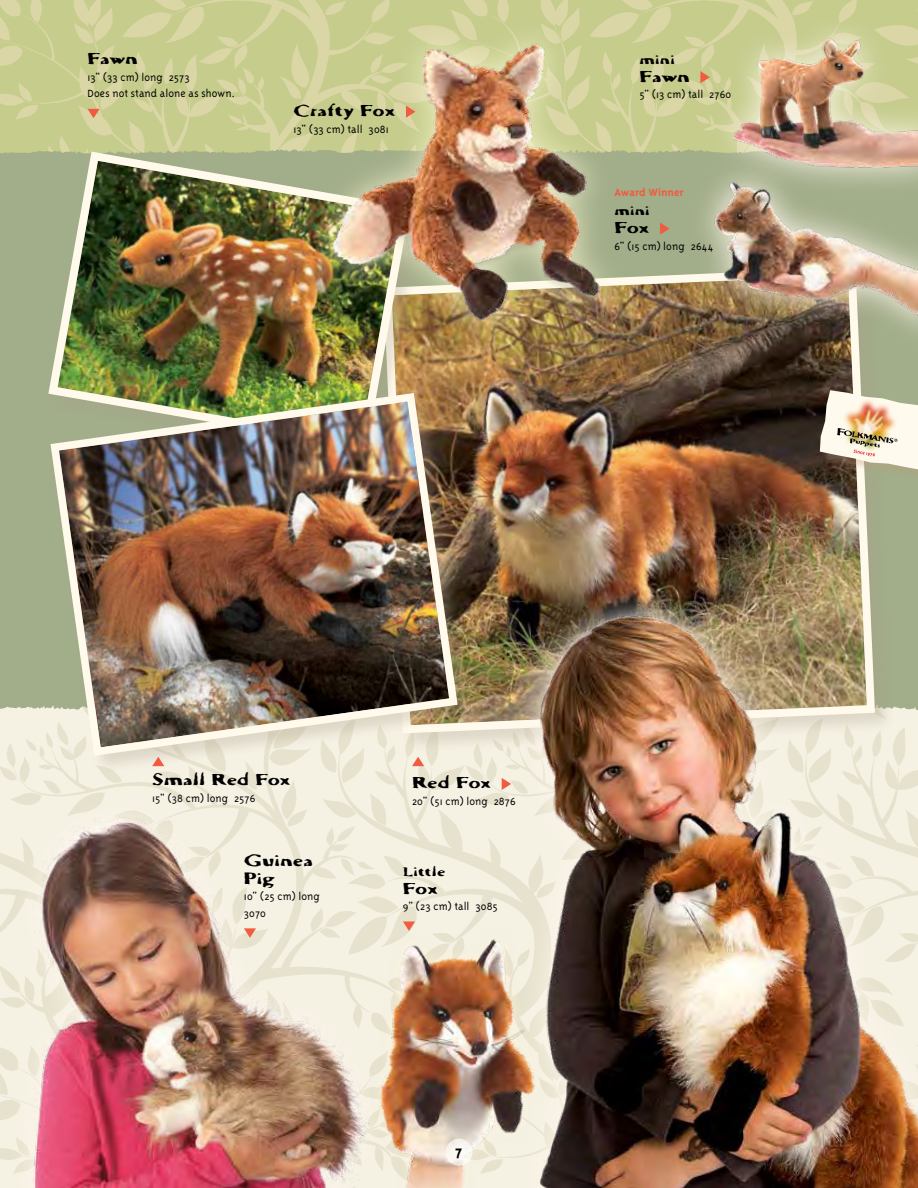
<style>
.page{position:relative;width:918px;height:1188px;background:#fff}
.page>*{position:absolute;margin:0;border:0;box-sizing:border-box;transform-origin:0 0}
.t1{font:700 16.2px "Triplex";color:#000}
.t2{font:15px/18px "Cutamond Basic";letter-spacing:-.02em;color:#000;scale:1.4 1}
.t3{font:300 12px/16.5px "Triplex";letter-spacing:.005em;color:#000}
.t4{font:12px "Cutamond Basic";letter-spacing:.01em;color:#000;scale:1.4 1}
.t5{font:700 12px "Triplex";color:#f15b40}
</style>
<div class="page">
<img style="left:8px;top:738px;width:450px;height:179px">
<img style="left:0;top:0;width:918px;height:158px">
<div style="left:0;top:158px;width:918px;height:540px;background:#a2ad89"></div>
<img style="left:8px;top:698px;width:38px;height:40px">
<img style="left:1px;top:114px;width:705px;height:44px">
<img style="left:427px;top:274px;width:443px;height:309px">
<img style="left:44px;top:147px;width:371px;height:242px">
<div style="left:50px;top:393px;width:426px;height:381px;background:#aa9e89;opacity:.3"></div>
<img style="left:46px;top:389px;width:416px;height:371px">
<div style="left:305px;top:16px;width:322px;height:332px;background:#fffcd5;opacity:.8"></div>
<img style="left:305px;top:23px;width:311px;height:324px">
<img style="left:392px;top:917px;width:66px;height:271px">
<img style="left:8px;top:785px;width:384px;height:403px">
<img style="left:458px;top:583px;width:460px;height:605px">
<svg style="left:0;top:698px;width:8px;height:490px;background:#f0ecdc"></svg>
<svg style="left:687px;top:155px;width:183px;height:197px"></svg>
<img style="left:697px;top:170px;width:221px;height:180px">
<svg style="left:706px;top:12px;width:212px;height:185px;background:#c7cb92"></svg>
<img style="left:721px;top:32px;width:197px;height:180px">
<div style="left:822px;top:392px;width:96px;height:91px;background:#bc9c78;opacity:.35"></div>
<img style="left:820px;top:390px;width:98px;height:79px">
<svg style="left:660px;top:223px;width:9px;height:12px"></svg>
<svg style="left:406px;top:106px;width:9px;height:12px"></svg>
<svg style="left:152px;top:757px;width:12px;height:9px"></svg>
<svg style="left:403px;top:922px;width:12px;height:9px"></svg>
<svg style="left:412px;top:757px;width:12px;height:9px"></svg>
<svg style="left:502px;top:778px;width:9px;height:12px"></svg>
<svg style="left:87px;top:109px;width:13px;height:9px"></svg>
<svg style="left:244px;top:928px;width:12px;height:10px"></svg>
<svg style="left:700px;top:71px;width:10px;height:12px"></svg>
<svg style="left:446px;top:1139px;width:26px;height:27px"></svg>
<p class="t2" style="left:87px;top:50px;width:38px">Fawn</p>
<p class="t3" style="left:87px;top:69px;width:149px">13" (33 cm) long 2573<br>Does not stand alone as shown.</p>
<p class="t2" style="left:294px;top:102px;width:74px">Crafty Fox</p>
<p class="t3" style="left:294px;top:121px;width:97px">13" (33 cm) tall 3081</p>
<p class="t4" style="left:640px;top:52px;width:27px">mini</p>
<p class="t2" style="left:640px;top:67px;width:38px">Fawn</p>
<p class="t3" style="left:640px;top:86px;width:93px">5" (13 cm) tall 2760</p>
<p class="t5" style="left:614px;top:185px;width:71px">Award Winner</p>
<p class="t4" style="left:614px;top:203px;width:27px">mini</p>
<p class="t2" style="left:614px;top:219px;width:27px">Fox</p>
<p class="t3" style="left:614px;top:238px;width:100px">6" (15 cm) long 2644</p>
<p class="t2" style="left:152px;top:771px;width:101px">Small Red Fox</p>
<p class="t3" style="left:152px;top:790px;width:105px">15" (38 cm) long 2576</p>
<p class="t2" style="left:244px;top:851px;width:51px">Guinea<br>Pig</p>
<p class="t3" style="left:244px;top:888px;width:77px">10" (25 cm) long<br>3070</p>
<p class="t2" style="left:412px;top:774px;width:58px">Red Fox</p>
<p class="t3" style="left:412px;top:793px;width:105px">20" (51 cm) long 2876</p>
<p class="t4" style="left:403px;top:864px;width:32px">Little</p>
<p class="t2" style="left:403px;top:879px;width:27px">Fox</p>
<p class="t3" style="left:403px;top:898px;width:96px">9" (23 cm) tall 3085</p>
<h1 class="t1" style="left:455px;top:1142px;width:9px">7</h1>
</div>
